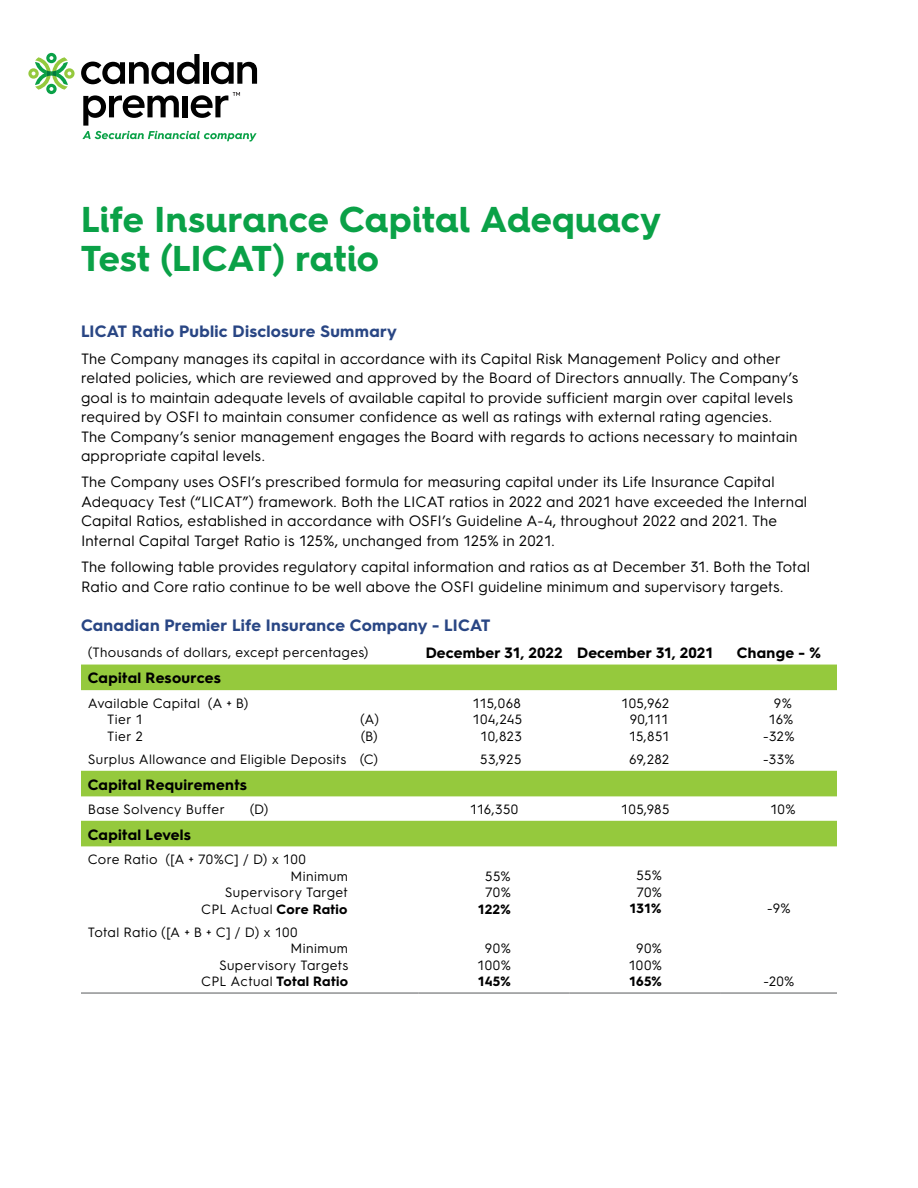
<style>
.page{position:relative;width:918px;height:1188px;background:#fff}
.page>*{position:absolute;margin:0;border:0;box-sizing:border-box;transform-origin:0 0}
.t1{font:700 36px/39px "Hurme Geometric Sans 4";letter-spacing:.005em;color:#0aa147}
.t2{font:700 16.5px "Hurme Geometric Sans 3";letter-spacing:.015em;color:#294684}
.t3{font:15px/19.5px "Hurme Geometric Sans 3";letter-spacing:.01em;color:#000}
.t4{font:700 15px "Hurme Geometric Sans 3";letter-spacing:.015em;color:#000}
.t5{font:13.5px/16.5px "Hurme Geometric Sans 3";letter-spacing:.025em;color:#000}
.t6{font:700 13.5px "Hurme Geometric Sans 3";letter-spacing:.015em;color:#000}
.t7{font:13.5px/16.5px "Hurme Geometric Sans 3";letter-spacing:.005em;color:#000;text-align:center}
.t8{font:13.5px/16.5px "Hurme Geometric Sans 3";color:#000;text-align:center}
.s1{font-weight:700}
.s2{font-weight:400}
</style>
<div class="page">
<svg style="left:81px;top:665px;width:756px;height:181px"></svg>
<hr style="left:81px;top:993px;width:337px;height:1px;background:#58595b">
<hr style="left:418px;top:993px;width:152px;height:1px;background:#58595b">
<hr style="left:570px;top:993px;width:151px;height:1px;background:#58595b">
<hr style="left:721px;top:993px;width:116px;height:1px;background:#58595b">
<div style="left:203px;top:62px;width:5px;height:22px;background:#010101"></div>
<svg style="left:211px;top:62px;width:46px;height:22px"></svg>
<svg style="left:81px;top:54px;width:118px;height:30px"></svg>
<svg style="left:28px;top:53px;width:47px;height:41px"></svg>
<svg style="left:82px;top:92px;width:175px;height:50px"></svg>
<h1 class="t1" style="left:81px;top:199px;width:582px">Life Insurance Capital Adequacy<br>Test (LICAT) ratio</h1>
<p class="t2" style="left:81px;top:320px;width:318px">LICAT Ratio Public Disclosure Summary</p>
<p class="t3" style="left:81px;top:348px;width:719px">The Company manages its capital in accordance with its Capital Risk Management Policy and other related policies, which are reviewed and approved by the Board of Directors annually. The Company’s goal is to maintain adequate levels of available capital to provide sufficient margin over capital levels required by OSFI to maintain consumer confidence as well as ratings with external rating agencies.<br>The Company’s senior management engages the Board with regards to actions necessary to maintain appropriate capital levels.</p>
<p class="t3" style="left:81px;top:471px;width:728px">The Company uses OSFI’s prescribed formula for measuring capital under its Life Insurance Capital Adequacy Test (“LICAT”) framework. Both the LICAT ratios in 2022 and 2021 have exceeded the Internal Capital Ratios, established in accordance with OSFI’s Guideline A-4, throughout 2022 and 2021. The Internal Capital Target Ratio is 125%, unchanged from 125% in 2021.</p>
<p class="t3" style="left:81px;top:556px;width:730px">The following table provides regulatory capital information and ratios as at December 31. Both the Total<br>Ratio and Core ratio continue to be well above the OSFI guideline minimum and supervisory targets.</p>
<p class="t2" style="left:81px;top:614px;width:411px">Canadian Premier Life Insurance Company - LICAT</p>
<p class="t5" style="left:88px;top:643px;width:282px">(Thousands of dollars, except percentages)</p>
<p class="t4" style="left:426px;top:642px;width:289px">December 31, 2022 December 31, 2021</p>
<p class="t4" style="left:737px;top:642px;width:85px">Change - %</p>
<p class="t4" style="left:88px;top:668px;width:135px">Capital Resources</p>
<p class="t5" style="left:107px;top:694px;width:143px;text-indent:-20px">Available Capital (A + B)<br>Tier 1</p>
<p class="t5" style="left:763px;top:694px;width:33px;text-align:center">9%<br>16% -32%</p>
<p class="t5" style="left:763px;top:750px;width:33px">-33%</p>
<p class="t8" style="left:621px;top:694px;width:50px">105,962<br>90,111<br>15,851</p>
<p class="t5" style="left:629px;top:750px;width:42px">69,282</p>
<p class="t7" style="left:472px;top:694px;width:51px">115,068<br>104,245<br>10,823</p>
<p class="t5" style="left:480px;top:750px;width:43px">53,925</p>
<p class="t5" style="left:360px;top:710px;width:20px">(A)</p>
<p class="t5" style="left:88px;top:724px;width:292px;line-height:23.2px;text-align:right">(B)<br>Surplus Allowance and Eligible Deposits (C)</p>
<p class="t5" style="left:107px;top:727px;width:37px">Tier 2</p>
<p class="t4" style="left:88px;top:774px;width:161px">Capital Requirements</p>
<p class="t5" style="left:88px;top:800px;width:139px">Base Solvency Buffer</p>
<p class="t5" style="left:250px;top:800px;width:20px">(D)</p>
<p class="t5" style="left:470px;top:800px;width:50px">116,350</p>
<p class="t5" style="left:621px;top:800px;width:50px">105,985</p>
<p class="t5" style="left:770px;top:800px;width:27px">10%</p>
<p class="t4" style="left:88px;top:824px;width:105px">Capital Levels</p>
<p class="t5" style="left:88px;top:850px;width:220px">Core Ratio ([A + 70%C] / D) x 100</p>
<p class="t5" style="left:291px;top:867px;width:59px">Minimum</p>
<p class="t5" style="left:225px;top:883px;width:125px">Supervisory Target</p>
<p class="t5" style="left:201px;top:900px;width:148px">CPL Actual <span class="s1">Core Ratio</span></p>
<p class="t5" style="left:88px;top:923px;width:212px">Total Ratio ([A + B + C] / D) x 100</p>
<p class="t5" style="left:291px;top:939px;width:59px">Minimum</p>
<p class="t5" style="left:219px;top:956px;width:131px">Supervisory Targets</p>
<p class="t6" style="left:201px;top:972px;width:148px"><span class="s2">CPL Actual</span> Total Ratio</p>
<p class="t5" style="left:636px;top:867px;width:27px">55%<br>70%</p>
<p class="t6" style="left:629px;top:899px;width:34px">131%</p>
<p class="t5" style="left:628px;top:939px;width:35px;text-align:center">90%<br>100%</p>
<p class="t6" style="left:629px;top:972px;width:35px">165%</p>
<p class="t5" style="left:485px;top:867px;width:27px">55%<br>70%</p>
<p class="t6" style="left:477px;top:899px;width:35px">122%</p>
<p class="t5" style="left:477px;top:939px;width:35px;text-align:center">90%<br>100%</p>
<p class="t6" style="left:478px;top:972px;width:35px">145%</p>
<p class="t5" style="left:767px;top:900px;width:25px">-9%</p>
<p class="t5" style="left:763px;top:972px;width:33px">-20%</p>
</div>
